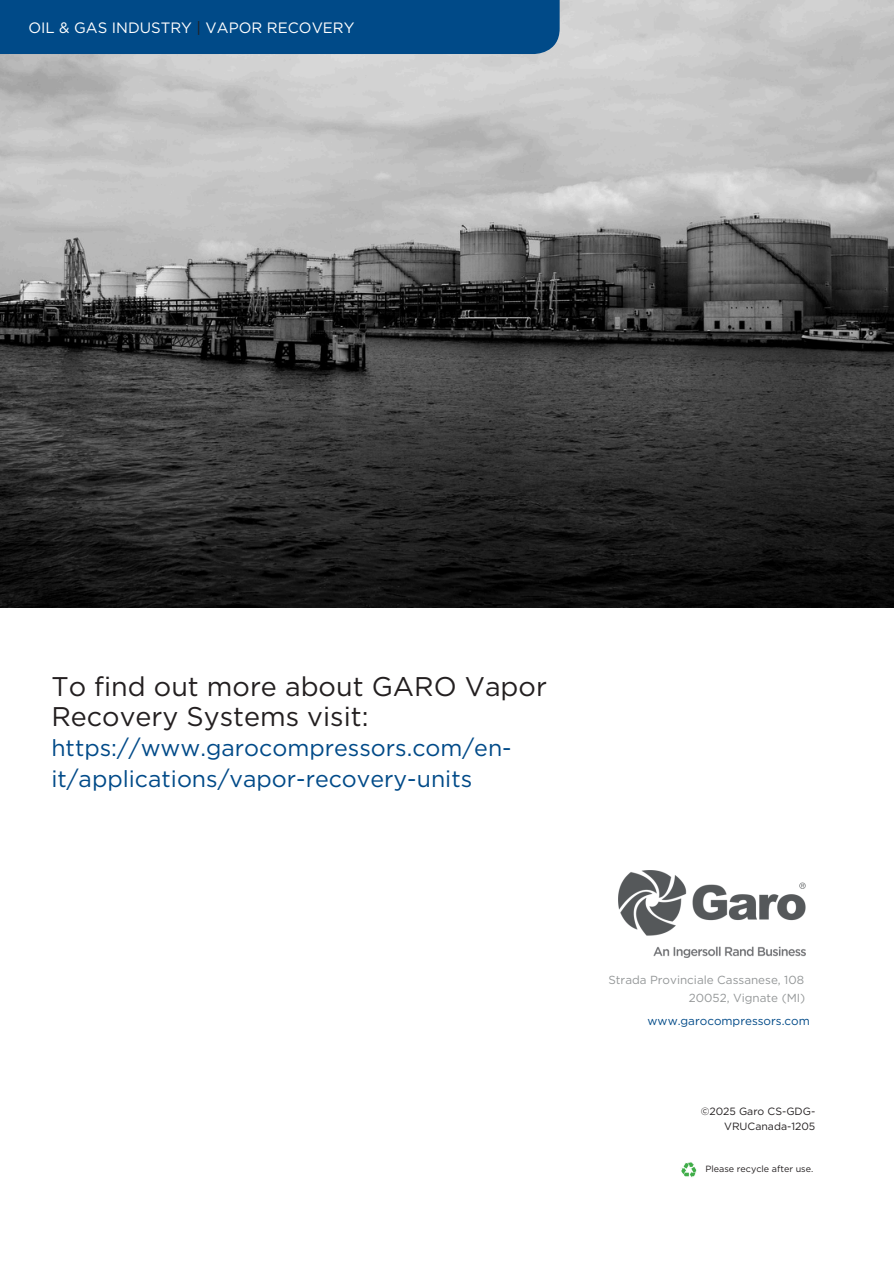
<style>
.page{position:relative;width:894px;height:1264px;background:#fff}
.page>*{position:absolute;margin:0;border:0;box-sizing:border-box;transform-origin:0 0}
.t1{font:27px/30.3px "Gotham";color:#231f20}
.t2{font:23.1px/30.3px "Gotham";color:#004a88}
.t3{font:15px "Gotham";color:#fff}
.t4{font:11.7px "Gotham";color:#949798}
.t5{font:11.7px "Gotham";color:#004a88}
.t6{font:10.5px/14.7px "Gotham";color:#231f20;text-align:right}
.t7{font:9px "Gotham";color:#231f20}
.s1{color:#231f20}
</style>
<div class="page">
<img style="left:0;top:0;width:893px;height:607px">
<div style="left:0;top:0;width:559px;height:54px;background:#004a88"></div>
<img style="left:681px;top:1162px;width:16px;height:16px">
<img style="left:618px;top:870px;width:187px;height:87px">
<p class="t3" style="left:28px;top:18px;width:327px">OIL &amp; GAS INDUSTRY <span class="s1">|</span> VAPOR RECOVERY</p>
<h2 class="t1" style="left:51px;top:670px;width:497px">To find out more about GARO Vapor<br>Recovery Systems visit:</h2>
<h2 class="t2" style="left:51px;top:733px;width:461px">https://www.garocompressors.com/en&shy;it/applications/vapor-recovery-units</h2>
<h3 class="t4" style="left:608px;top:972px;width:197px">Strada Provinciale Cassanese, 108</h3>
<h3 class="t4" style="left:688px;top:990px;width:118px">20052, Vignate (MI)</h3>
<h3 class="t5" style="left:647px;top:1013px;width:164px">www.garocompressors.com</h3>
<h1 class="t6" style="left:700px;top:1104px;width:116px">©2025 Garo CS-GDG-<br>VRUCanada-1205</h1>
<p class="t7" style="left:705px;top:1162px;width:109px">Please recycle after use.</p>
</div>
